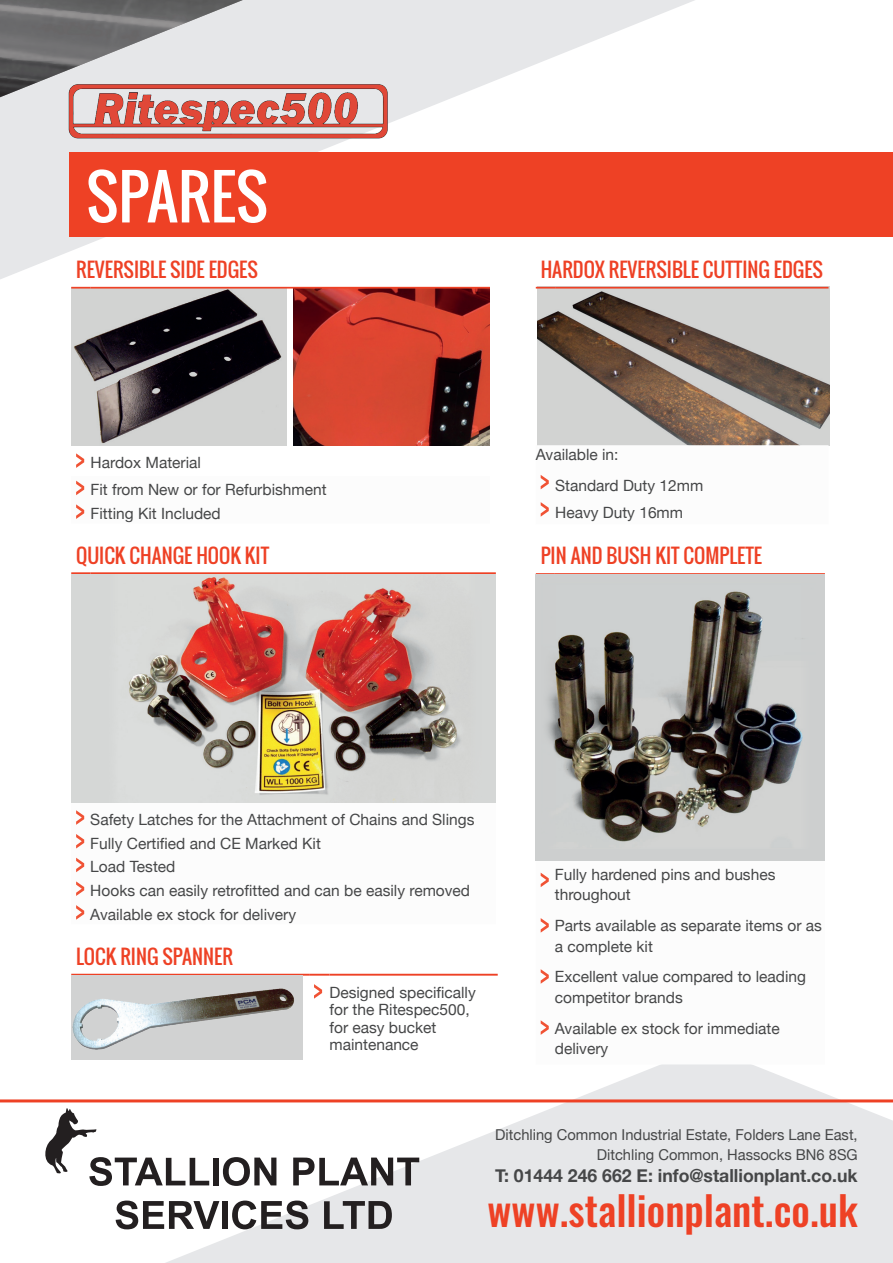
<style>
.page{position:relative;width:893px;height:1263px;background:#fff}
.page>*{position:absolute;margin:0;border:0;box-sizing:border-box;transform-origin:0 0}
.t1{font:60px "Oswald";color:#fff}
.t2{font:500 40.5px "Oswald";color:#ee4125}
.t3{font:19.5px "Oswald";color:#ee4125}
.t4{font:700 18px "Helvetica Neue";color:#464748}
.t5{font:15.45px/20.2px "Helvetica Neue";color:#464748}
.t6{font:15px/19.5px "Helvetica Neue";color:#464748;text-align:right}
</style>
<div class="page">
<svg style="left:165px;top:1064px;width:728px;height:199px;fill:#e6e7e9"></svg>
<svg style="left:0;top:0;width:696px;height:279px"></svg>
<img style="left:0;top:0;width:243px;height:97px">
<div style="left:69px;top:153px;width:824px;height:84px;background:#ee4125"></div>
<img style="left:537px;top:286px;width:292px;height:159px">
<img style="left:293px;top:289px;width:197px;height:156px">
<img style="left:71px;top:289px;width:216px;height:156px">
<svg style="left:536px;top:287px;width:19px;height:2px"></svg>
<hr style="left:555px;top:287px;width:273px;height:2px;background:#ee4125">
<svg style="left:537px;top:445px;width:291px;height:72px"></svg>
<svg style="left:536px;top:573px;width:19px;height:2px"></svg>
<hr style="left:555px;top:573px;width:270px;height:2px;background:#ee4125">
<div style="left:536px;top:575px;width:289px;height:286px;background:#cdcfcf"></div>
<img style="left:547px;top:591px;width:256px;height:251px">
<svg style="left:541px;top:873px;width:8px;height:14px"></svg>
<svg style="left:541px;top:918px;width:8px;height:15px"></svg>
<svg style="left:541px;top:969px;width:8px;height:15px"></svg>
<svg style="left:541px;top:1020px;width:8px;height:15px"></svg>
<hr style="left:0;top:1099px;width:893px;height:3px;background:#ee4125">
<hr style="left:71px;top:287px;width:20px;height:2px;background:#ee4125">
<hr style="left:91px;top:287px;width:399px;height:2px;background:#ee4125">
<svg style="left:76px;top:453px;width:8px;height:15px"></svg>
<svg style="left:76px;top:480px;width:9px;height:39px"></svg>
<svg style="left:71px;top:572px;width:19px;height:2px"></svg>
<hr style="left:90px;top:572px;width:406px;height:2px;background:#ee4125">
<div style="left:71px;top:574px;width:425px;height:228px;background:#d5d7d6"></div>
<img style="left:129px;top:577px;width:332px;height:224px">
<svg style="left:76px;top:810px;width:8px;height:15px"></svg>
<svg style="left:76px;top:834px;width:8px;height:14px"></svg>
<svg style="left:76px;top:858px;width:8px;height:14px"></svg>
<svg style="left:76px;top:881px;width:8px;height:15px"></svg>
<svg style="left:76px;top:905px;width:8px;height:15px"></svg>
<hr style="left:71px;top:974px;width:238px;height:2px;background:#ee4125">
<hr style="left:309px;top:974px;width:20px;height:2px;background:#ee4125">
<hr style="left:329px;top:974px;width:169px;height:2px;background:#ee4125">
<div style="left:71px;top:975px;width:232px;height:85px;background:#d1d2d2"></div>
<img style="left:72px;top:988px;width:222px;height:62px">
<svg style="left:314px;top:984px;width:8px;height:15px"></svg>
<img style="left:66px;top:74px;width:327px;height:69px">
<svg style="left:45px;top:1107px;width:164px;height:79px"></svg>
<div style="left:213px;top:1157px;width:6px;height:28px;background:#231f20"></div>
<svg style="left:223px;top:1157px;width:53px;height:29px"></svg>
<svg style="left:293px;top:1157px;width:126px;height:28px"></svg>
<svg style="left:116px;top:1200px;width:103px;height:29px"></svg>
<div style="left:222px;top:1201px;width:6px;height:28px;background:#231f20"></div>
<svg style="left:232px;top:1200px;width:76px;height:29px"></svg>
<svg style="left:324px;top:1201px;width:68px;height:28px;background:#8f8d8f"></svg>
<h1 class="t1" style="left:86px;top:151px;width:183px">SPARES</h1>
<p class="t3" style="left:76px;top:255px;width:183px">REVERSIBLE SIDE EDGES</p>
<p class="t5" style="left:91px;top:450px;width:238px;line-height:27.3px">Hardox Material<br>Fit from New or for Refurbishment</p>
<p class="t5" style="left:91px;top:504px;width:132px">Fitting Kit Included</p>
<p class="t3" style="left:76px;top:540px;width:195px">QUICK CHANGE HOOK KIT</p>
<p class="t3" style="left:541px;top:255px;width:284px">HARDOX REVERSIBLE CUTTING EDGES</p>
<p class="t5" style="left:555px;top:440px;width:150px;line-height:30.8px;text-indent:-19px">Available in:<br>Standard Duty 12mm</p>
<p class="t5" style="left:555px;top:503px;width:129px">Heavy Duty 16mm</p>
<p class="t3" style="left:541px;top:541px;width:223px">PIN AND BUSH KIT COMPLETE</p>
<p class="t5" style="left:90px;top:808px;width:386px;line-height:23.7px">Safety Latches for the Attachment of Chains and Slings Fully Certified and CE Marked Kit<br>Load Tested<br>Hooks can easily retrofitted and can be easily removed Available ex stock for delivery</p>
<p class="t3" style="left:76px;top:942px;width:158px">LOCK RING SPANNER</p>
<p class="t5" style="left:329px;top:985px;width:148px;line-height:17.2px">Designed specifically for the Ritespec500, for easy bucket maintenance</p>
<p class="t5" style="left:555px;top:865px;width:222px">Fully hardened pins and bushes throughout</p>
<p class="t5" style="left:555px;top:916px;width:269px">Parts available as separate items or as a complete kit</p>
<p class="t5" style="left:555px;top:968px;width:253px">Excellent value compared to leading competitor brands</p>
<p class="t5" style="left:555px;top:1019px;width:226px">Available ex stock for immediate delivery</p>
<p class="t6" style="left:495px;top:1126px;width:364px">Ditchling Common Industrial Estate, Folders Lane East,<br>Ditchling Common, Hassocks BN6 8SG</p>
<p class="t4" style="left:495px;top:1161px;width:364px">T: 01444 246 662 E: info@stallionplant.co.uk</p>
<h2 class="t2" style="left:488px;top:1189px;width:372px">www.stallionplant.co.uk</h2>
</div>
